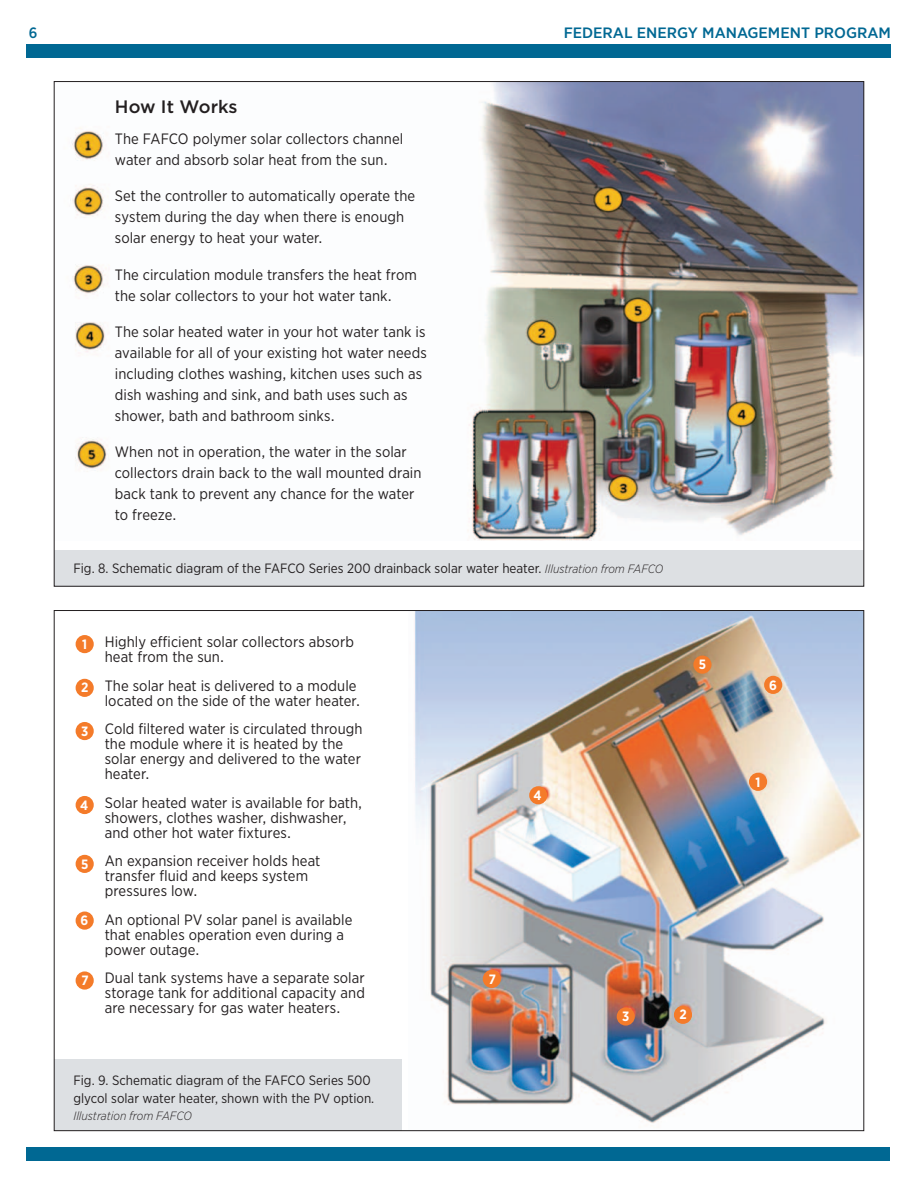
<style>
.page{position:relative;width:918px;height:1188px;background:#fff}
.page>*{position:absolute;margin:0;border:0;box-sizing:border-box;transform-origin:0 0}
.sidebar_text{font:500 18px "Gotham";color:#231f20}
.sidebar_text-2{font:15px/15px "Gotham Narrow";letter-spacing:.005em;color:#231f20}
.t1{font:500 15px "Gotham Narrow";color:#006893;scale:1.1 1}
.t2{font:500 15px "Gotham Narrow";color:#006893}
.t3{font:13.5px/17.7px "Gotham Narrow";color:#231f20}
.table_of_contents{font:700 13.5px "Gotham Narrow";color:#fff}
.t4{font:italic 300 12px "Gotham Narrow";color:#231f20}
.s1{font-weight:300;font-style:italic;font-size:12px}
</style>
<div class="page">
<div style="left:54px;top:550px;width:810px;height:36px;background:#dde0e3"></div>
<div style="left:54px;top:1059px;width:348px;height:72px;background:#dde0e3"></div>
<img style="left:414px;top:612px;width:448px;height:511px">
<img style="left:70px;top:83px;width:792px;height:457px">
<div style="left:76px;top:635px;width:18px;height:18px;background:#f47b2a;border-radius:50%"></div>
<div style="left:76px;top:722px;width:18px;height:18px;background:#f47b2a;border-radius:50%"></div>
<div style="left:76px;top:912px;width:18px;height:18px;background:#f47b2a;border-radius:50%"></div>
<div style="left:76px;top:679px;width:18px;height:18px;background:#f47b2a;border-radius:50%"></div>
<div style="left:76px;top:855px;width:18px;height:18px;background:#f47b2a;border-radius:50%"></div>
<div style="left:76px;top:796px;width:18px;height:18px;background:#f47b2a;border-radius:50%"></div>
<div style="left:76px;top:971px;width:18px;height:19px;background:#f47b2a;border-radius:50%"></div>
<div style="left:749px;top:773px;width:18px;height:18px;background:#f47b2a;border-radius:50%"></div>
<div style="left:617px;top:1007px;width:18px;height:19px;background:#f47b2a;border-radius:50%"></div>
<div style="left:764px;top:676px;width:18px;height:18px;background:#f47b2a;border-radius:50%"></div>
<div style="left:674px;top:1006px;width:18px;height:18px;background:#f47b2a;border-radius:50%"></div>
<div style="left:693px;top:656px;width:19px;height:18px;background:#f47b2a;border-radius:50%"></div>
<div style="left:529px;top:786px;width:18px;height:18px;background:#f47b2a;border-radius:50%"></div>
<div style="left:483px;top:970px;width:18px;height:18px;background:#f47b2a;border-radius:50%"></div>
<div style="left:26px;top:44px;width:864px;height:14px;background:#006893"></div>
<div style="left:26px;top:1147px;width:864px;height:13px;background:#006893"></div>
<p class="t2" style="left:29px;top:24px;width:10px">6</p>
<p class="t1" style="left:564px;top:23px;width:299px">FEDERAL ENERGY MANAGEMENT PROGRAM</p>
<p class="sidebar_text" style="left:115px;top:94px;width:124px">How It Works</p>
<p class="sidebar_text-2" style="left:115px;top:128px;width:290px;line-height:21px">The FAFCO polymer solar collectors channel water and absorb solar heat from the sun.</p>
<p class="sidebar_text-2" style="left:115px;top:185px;width:302px;line-height:21px">Set the controller to automatically operate the system during the day when there is enough solar energy to heat your water.</p>
<p class="sidebar_text-2" style="left:115px;top:264px;width:304px;line-height:21px">The circulation module transfers the heat from the solar collectors to your hot water tank.</p>
<p class="sidebar_text-2" style="left:115px;top:321px;width:313px;line-height:21px">The solar heated water in your hot water tank is available for all of your existing hot water needs including clothes washing, kitchen uses such as dish washing and sink, and bath uses such as shower, bath and bathroom sinks.</p>
<p class="sidebar_text-2" style="left:115px;top:441px;width:308px;line-height:21px">When not in operation, the water in the solar collectors drain back to the wall mounted drain back tank to prevent any chance for the water to freeze.</p>
<p class="t3" style="left:73px;top:560px;width:592px">Fig. 8. Schematic diagram of the FAFCO Series 200 drainback solar water heater. <span class="s1">Illustration from FAFCO</span></p>
<p class="table_of_contents" style="left:82px;top:635px;width:6px">1</p>
<p class="table_of_contents" style="left:81px;top:679px;width:9px">2</p>
<p class="table_of_contents" style="left:81px;top:722px;width:9px">3</p>
<p class="table_of_contents" style="left:80px;top:796px;width:10px">4</p>
<p class="table_of_contents" style="left:81px;top:855px;width:9px">5</p>
<p class="table_of_contents" style="left:81px;top:912px;width:9px">6</p>
<p class="table_of_contents" style="left:82px;top:972px;width:9px">7</p>
<p class="sidebar_text-2" style="left:105px;top:634px;width:251px">Highly efficient solar collectors absorb heat from the sun.</p>
<p class="sidebar_text-2" style="left:105px;top:678px;width:257px">The solar heat is delivered to a module located on the side of the water heater.</p>
<p class="sidebar_text-2" style="left:105px;top:721px;width:259px">Cold filtered water is circulated through the module where it is heated by the solar energy and delivered to the water heater.</p>
<p class="sidebar_text-2" style="left:105px;top:795px;width:259px">Solar heated water is available for bath, showers, clothes washer, dishwasher, and other hot water fixtures.</p>
<p class="sidebar_text-2" style="left:105px;top:853px;width:217px">An expansion receiver holds heat transfer fluid and keeps system pressures low.</p>
<p class="sidebar_text-2" style="left:105px;top:912px;width:249px">An optional PV solar panel is available that enables operation even during a power outage.</p>
<p class="sidebar_text-2" style="left:105px;top:970px;width:262px;text-align:justify">Dual tank systems have a separate solar storage tank for additional capacity and are necessary for gas water heaters.</p>
<p class="t3" style="left:73px;top:1072px;width:302px">Fig. 9. Schematic diagram of the FAFCO Series 500 glycol solar water heater, shown with the PV option.</p>
<p class="t4" style="left:73px;top:1108px;width:120px">Illustration from FAFCO</p>
<p class="table_of_contents" style="left:534px;top:787px;width:10px">4</p>
<p class="table_of_contents" style="left:489px;top:970px;width:9px">7</p>
<p class="table_of_contents" style="left:699px;top:656px;width:9px">5</p>
<p class="table_of_contents" style="left:622px;top:1008px;width:9px">3</p>
<p class="table_of_contents" style="left:679px;top:1006px;width:9px">2</p>
<p class="table_of_contents" style="left:769px;top:676px;width:9px">6</p>
<p class="table_of_contents" style="left:755px;top:773px;width:6px">1</p>
</div>
